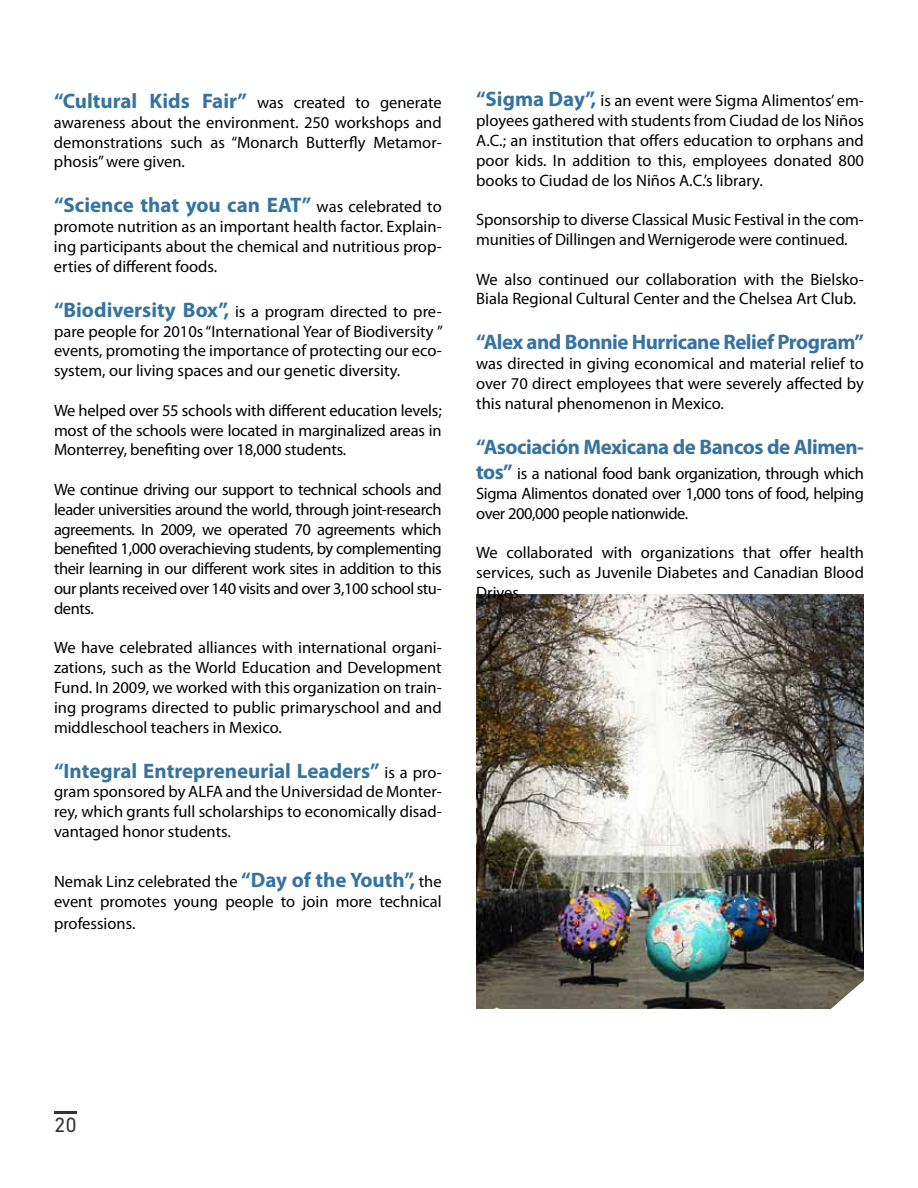
<style>
.page{position:relative;width:918px;height:1188px;background:#fff}
.page>*{position:absolute;margin:0;border:0;box-sizing:border-box;transform-origin:0 0}
.t1{font:700 21px "Myriad Pro";color:#3673a1}
.t2{font:700 21px "Myriad Pro";letter-spacing:-.025em;color:#3673a1}
.t3{font:21px "DIN Next LT Pro";color:#333}
.t4{font:16.5px/19.8px "Myriad Pro";color:#000;text-align:justify}
.s1{font-weight:700;font-size:21px;color:#3673a1}
.s2{font-weight:400;font-size:16.5px;color:#000}
</style>
<div class="page">
<img style="left:476px;top:594px;width:388px;height:414px">
<svg style="left:811px;top:972px;width:53px;height:37px"></svg>
<hr style="left:54px;top:1112px;width:23px;height:2px;background:#333">
<p class="t4" style="left:54px;top:92px;width:389px"><span class="s1">“Cultural Kids Fair”</span> was created to generate awareness about the environment. 250 workshops and demonstrations such as “Monarch Butterfly Metamor&shy;phosis” were given.</p>
<p class="t1" style="left:54px;top:192px;width:389px">“Science that you can EAT” <span class="s2">was celebrated to</span></p>
<p class="t4" style="left:54px;top:217px;width:389px">promote nutrition as an important health factor. Explain&shy;ing participants about the chemical and nutritious prop&shy;erties of different foods.</p>
<p class="t4" style="left:54px;top:301px;width:391px"><span class="s1">“Biodiversity Box”,</span> is a program directed to pre&shy;pare people for 2010s “International Year of Biodiversity ” events, promoting the importance of protecting our eco&shy;system, our living spaces and our genetic diversity.</p>
<p class="t4" style="left:54px;top:400px;width:389px">We helped over 55 schools with different education levels; most of the schools were located in marginalized areas in Monterrey, benefiting over 18,000 students.</p>
<p class="t4" style="left:54px;top:479px;width:389px">We continue driving our support to technical schools and leader universities around the world, through joint-research agreements. In 2009, we operated 70 agreements which benefited 1,000 overachieving students, by complementing their learning in our different work sites in addition to this our plants received over 140 visits and over 3,100 school stu&shy;dents.</p>
<p class="t4" style="left:54px;top:638px;width:389px">We have celebrated alliances with international organi&shy;zations, such as the World Education and Development Fund. In 2009, we worked with this organization on train&shy;ing programs directed to public primaryschool and and middleschool teachers in Mexico.</p>
<p class="t1" style="left:54px;top:757px;width:389px">“Integral Entrepreneurial Leaders” <span class="s2">is a pro-</span></p>
<p class="t4" style="left:54px;top:782px;width:389px">gram sponsored by ALFA and the Universidad de Monter&shy;rey, which grants full scholarships to economically disad&shy;vantaged honor students.</p>
<p class="t4" style="left:54px;top:872px;width:389px">Nemak Linz celebrated the <span class="s1">“Day of the Youth”,</span> the event promotes young people to join more technical</p>
<p class="t4" style="left:54px;top:913px;width:83px">professions.</p>
<p class="t4" style="left:476px;top:91px;width:389px"><span class="s1">“Sigma Day”,</span> is an event were Sigma Alimentos’ em&shy;ployees gathered with students from Ciudad de los Niños A.C.; an institution that offers education to orphans and poor kids. In addition to this, employees donated 800 books to Ciudad de los Niños A.C.’s library.</p>
<p class="t4" style="left:476px;top:209px;width:389px">Sponsorship to diverse Classical Music Festival in the com&shy;munities of Dillingen and Wernigerode were continued.</p>
<p class="t4" style="left:476px;top:269px;width:389px">We also continued our collaboration with the Bielsko-<br>Biala Regional Cultural Center and the Chelsea Art Club.</p>
<p class="t2" style="left:476px;top:329px;width:389px">“Alex and Bonnie Hurricane Relief Program”</p>
<p class="t4" style="left:476px;top:353px;width:389px">was directed in giving economical and material relief to over 70 direct employees that were severely affected by this natural phenomenon in Mexico.</p>
<p class="t2" style="left:476px;top:433px;width:389px">“Asociación Mexicana de Bancos de Alimen-</p>
<p class="t4" style="left:476px;top:463px;width:389px"><span class="s1">tos”</span> is a national food bank organization, through which Sigma Alimentos donated over 1,000 tons of food, helping over 200,000 people nationwide.</p>
<p class="t4" style="left:476px;top:542px;width:389px">We collaborated with organizations that offer health services, such as Juvenile Diabetes and Canadian Blood Drives.</p>
<p class="t3" style="left:54px;top:1112px;width:24px">20</p>
</div>
